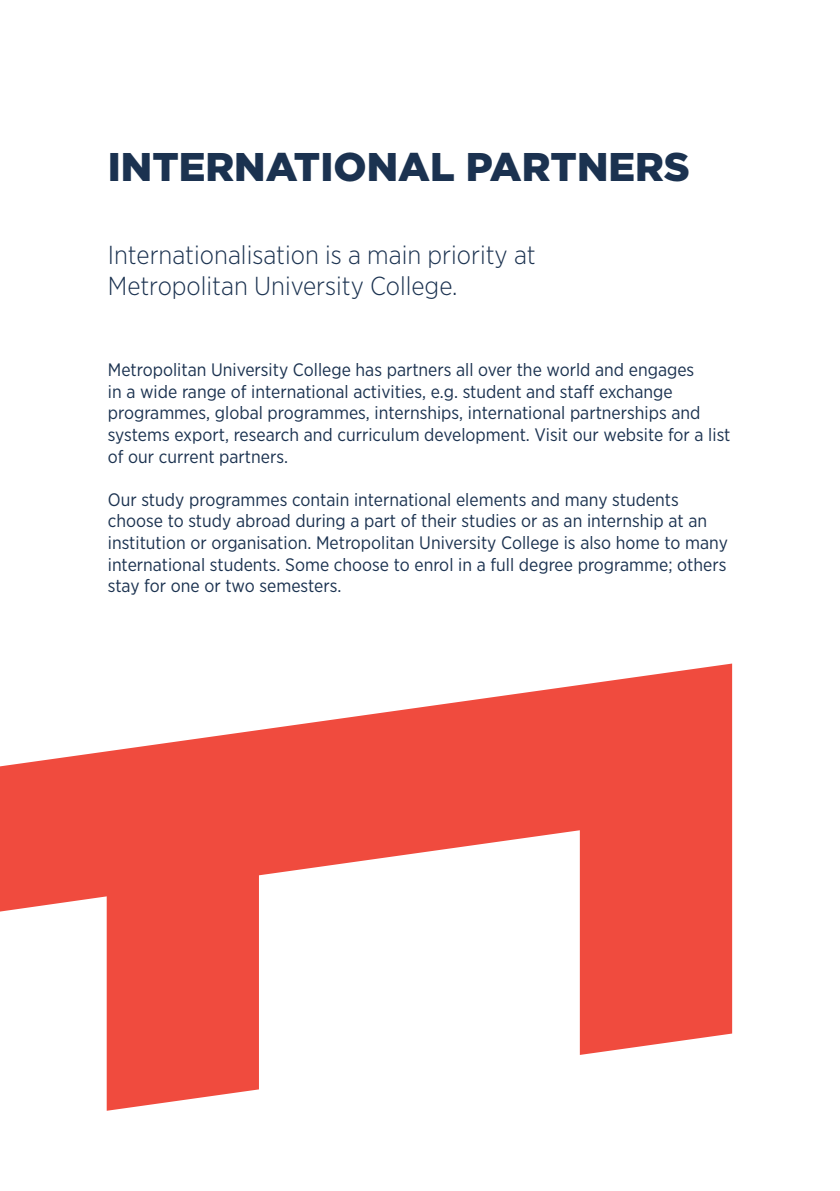
<style>
.page{position:relative;width:840px;height:1191px;background:#fff}
.page>*{position:absolute;margin:0;border:0;box-sizing:border-box;transform-origin:0 0}
.t1{font:900 40px "Gotham";color:#1b3250}
.t2{font:300 26px/31.2px "Gotham Narrow";color:#1b3250}
.t3{font:18px/21.6px "Gotham Narrow";color:#1b3250}
</style>
<div class="page">
<svg style="left:0;top:663px;width:731px;height:447px;fill:#f04b3e"></svg>
<h1 class="t1" style="left:108px;top:144px;width:583px">INTERNATIONAL PARTNERS</h1>
<h2 class="t2" style="left:108px;top:238px;width:429px">Internationalisation is a main priority at<br>Metropolitan University College.</h2>
<p class="t3" style="left:108px;top:359px;width:623px">Metropolitan University College has partners all over the world and engages<br>in a wide range of international activities, e.g. student and staff exchange programmes, global programmes, internships, international partnerships and systems export, research and curriculum development. Visit our website for a list of our current partners.</p>
<p class="t3" style="left:108px;top:488px;width:621px">Our study programmes contain international elements and many students choose to study abroad during a part of their studies or as an internship at an institution or organisation. Metropolitan University College is also home to many international students. Some choose to enrol in a full degree programme; others stay for one or two semesters.</p>
</div>
